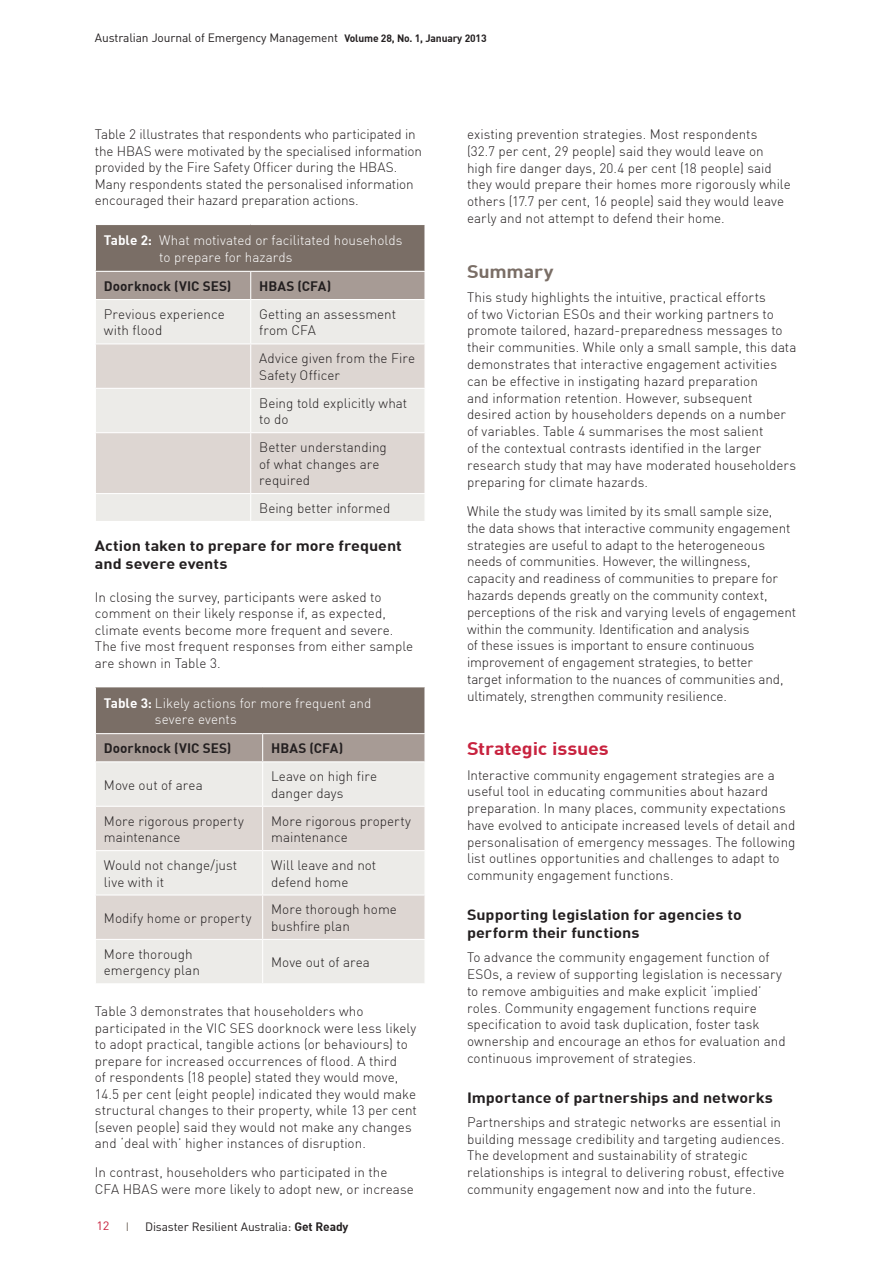
<style>
.page{position:relative;width:893px;height:1263px;background:#fff}
.page>*{position:absolute;margin:0;border:0;box-sizing:border-box;transform-origin:0 0}
.Red_Subheading{font:700 18px "DIN";letter-spacing:-.01em;color:#c8233f;scale:1.1 1}
.Grey_Subheading{font:700 18px "DIN";letter-spacing:-.01em;color:#7a6e66;scale:1.1 1}
.Black_Subheading{font:700 14.7px/18px "DIN";color:#231f20;scale:1.1 1}
.Body_Text{font:300 13.5px/16.8px "DIN";color:#231f20}
.Body_Text-2{font:300 13.5px/16.5px "DIN";color:#fff}
.Body_Text-3{font:700 13.5px "DIN";letter-spacing:.005em;color:#231f20}
.t1{font:12px "DIN";letter-spacing:-.01em;color:#231f20}
.t2{font:12px "DIN";color:#c8233f;scale:1.05 1}
.t3{font:12px "DIN";color:#786d64}
.s1{font-weight:700;font-size:10.5px}
.s2{font-weight:700}
</style>
<div class="page">
<div style="left:95px;top:225px;width:330px;height:46px;background:#7a6e66"></div>
<div style="left:96px;top:300px;width:328px;height:221px;background:#ecebe8"></div>
<svg style="left:96px;top:344px;width:328px;height:149px;background:#e1dcd8"></svg>
<hr style="left:95px;top:225px;width:1px;height:46px;background:#fff">
<hr style="left:424px;top:225px;width:1px;height:46px;background:#fff">
<div style="left:96px;top:271px;width:329px;height:28px;background:#a79b95"></div>
<hr style="left:250px;top:300px;width:1px;height:43px;background:#fff">
<hr style="left:95px;top:343px;width:156px;height:1px;background:#fff">
<hr style="left:251px;top:343px;width:174px;height:1px;background:#fff">
<hr style="left:250px;top:344px;width:1px;height:44px;background:#fff">
<hr style="left:95px;top:388px;width:156px;height:1px;background:#fff">
<hr style="left:251px;top:388px;width:174px;height:1px;background:#fff">
<hr style="left:250px;top:389px;width:1px;height:43px;background:#fff">
<hr style="left:95px;top:432px;width:156px;height:1px;background:#fff">
<hr style="left:251px;top:432px;width:174px;height:1px;background:#fff">
<hr style="left:250px;top:433px;width:1px;height:60px;background:#fff">
<hr style="left:95px;top:493px;width:156px;height:1px;background:#fff">
<hr style="left:251px;top:493px;width:174px;height:1px;background:#fff">
<svg style="left:250px;top:494px;width:1px;height:27px"></svg>
<svg style="left:424px;top:494px;width:1px;height:27px"></svg>
<div style="left:95px;top:687px;width:330px;height:47px;background:#7a6e66"></div>
<div style="left:96px;top:762px;width:328px;height:221px;background:#ecebe8"></div>
<svg style="left:96px;top:807px;width:328px;height:132px;background:#e2ddd9"></svg>
<hr style="left:95px;top:687px;width:1px;height:46px;background:#fff">
<hr style="left:424px;top:687px;width:1px;height:46px;background:#fff">
<hr style="left:95px;top:733px;width:168px;height:1px;background:#fff">
<hr style="left:263px;top:733px;width:162px;height:1px;background:#fff">
<div style="left:96px;top:734px;width:329px;height:27px;background:#a79b95"></div>
<hr style="left:262px;top:762px;width:1px;height:44px;background:#fff">
<hr style="left:95px;top:806px;width:168px;height:1px;background:#fff">
<hr style="left:263px;top:806px;width:162px;height:1px;background:#fff">
<hr style="left:262px;top:807px;width:1px;height:43px;background:#fff">
<hr style="left:95px;top:850px;width:168px;height:1px;background:#fff">
<hr style="left:263px;top:850px;width:162px;height:1px;background:#fff">
<hr style="left:262px;top:851px;width:1px;height:43px;background:#fff">
<hr style="left:95px;top:894px;width:168px;height:1px;background:#fff">
<hr style="left:263px;top:894px;width:162px;height:1px;background:#fff">
<hr style="left:262px;top:895px;width:1px;height:44px;background:#fff">
<hr style="left:95px;top:939px;width:168px;height:1px;background:#fff">
<hr style="left:263px;top:939px;width:162px;height:1px;background:#fff">
<hr style="left:262px;top:940px;width:1px;height:43px;background:#fff">
<p class="t1" style="left:95px;top:31px;width:393px">Australian Journal of Emergency Management <span class="s1">Volume 28, No. 1, January 2013</span></p>
<p class="Body_Text" style="left:95px;top:126px;width:329px">Table 2 illustrates that respondents who participated in the HBAS were motivated by the specialised information provided by the Fire Safety Officer during the HBAS.<br>Many respondents stated the personalised information encouraged their hazard preparation actions.</p>
<p class="Body_Text-2" style="left:159px;top:232px;width:245px;text-indent:-55px"><span class="s2">Table 2:</span> What motivated or facilitated households to prepare for hazards</p>
<p class="Body_Text-3" style="left:104px;top:277px;width:129px">Doorknock (VIC SES)</p>
<p class="Body_Text-3" style="left:259px;top:277px;width:74px">HBAS (CFA)</p>
<p class="Body_Text" style="left:104px;top:306px;width:122px">Previous experience with flood</p>
<p class="Body_Text" style="left:259px;top:306px;width:138px">Getting an assessment from CFA</p>
<p class="Body_Text" style="left:259px;top:350px;width:157px">Advice given from the Fire<br>Safety Officer</p>
<p class="Body_Text" style="left:259px;top:394px;width:150px">Being told explicitly what to do</p>
<p class="Body_Text" style="left:259px;top:439px;width:129px">Better understanding of what changes are required</p>
<p class="Body_Text" style="left:259px;top:499px;width:133px">Being better informed</p>
<p class="Black_Subheading" style="left:95px;top:536px;width:281px">Action taken to prepare for more frequent and severe events</p>
<p class="Body_Text" style="left:95px;top:588px;width:320px">In closing the survey, participants were asked to comment on their likely response if, as expected, climate events become more frequent and severe.<br>The five most frequent responses from either sample are shown in Table 3.</p>
<p class="Body_Text-2" style="left:155px;top:694px;width:218px;text-indent:-51px"><span class="s2">Table 3:</span> Likely actions for more frequent and severe events</p>
<p class="Body_Text-3" style="left:104px;top:740px;width:129px">Doorknock (VIC SES)</p>
<p class="Body_Text-3" style="left:271px;top:740px;width:74px">HBAS (CFA)</p>
<p class="Body_Text" style="left:104px;top:776px;width:100px">Move out of area</p>
<p class="Body_Text" style="left:271px;top:768px;width:108px">Leave on high fire danger days</p>
<p class="Body_Text" style="left:104px;top:812px;width:141px">More rigorous property maintenance</p>
<p class="Body_Text" style="left:271px;top:812px;width:141px">More rigorous property maintenance</p>
<p class="Body_Text" style="left:104px;top:857px;width:135px">Would not change/just live with it</p>
<p class="Body_Text" style="left:271px;top:857px;width:107px">Will leave and not defend home</p>
<p class="Body_Text" style="left:104px;top:909px;width:149px">Modify home or property</p>
<p class="Body_Text" style="left:271px;top:901px;width:127px">More thorough home bushfire plan</p>
<p class="Body_Text" style="left:104px;top:945px;width:97px">More thorough emergency plan</p>
<p class="Body_Text" style="left:271px;top:953px;width:100px">Move out of area</p>
<p class="Body_Text" style="left:95px;top:1003px;width:324px">Table 3 demonstrates that householders who participated in the VIC SES doorknock were less likely to adopt practical, tangible actions (or behaviours) to prepare for increased occurrences of flood. A third<br>of respondents (18 people) stated they would move, 14.5 per cent (eight people) indicated they would make structural changes to their property, while 13 per cent (seven people) said they would not make any changes and ‘deal with’ higher instances of disruption.</p>
<p class="Body_Text" style="left:95px;top:1164px;width:320px">In contrast, householders who participated in the<br>CFA HBAS were more likely to adopt new, or increase</p>
<p class="t2" style="left:96px;top:1218px;width:14px">12</p>
<p class="t3" style="left:126px;top:1219px;width:5px">I</p>
<p class="t1" style="left:145px;top:1219px;width:205px">Disaster Resilient Australia: <span class="s2">Get Ready</span></p>
<p class="Body_Text" style="left:467px;top:126px;width:325px">existing prevention strategies. Most respondents<br>(32.7 per cent, 29 people) said they would leave on high fire danger days, 20.4 per cent (18 people) said they would prepare their homes more rigorously while others (17.7 per cent, 16 people) said they would leave early and not attempt to defend their home.</p>
<p class="Grey_Subheading" style="left:467px;top:259px;width:80px">Summary</p>
<p class="Body_Text" style="left:467px;top:288px;width:331px">This study highlights the intuitive, practical efforts<br>of two Victorian ESOs and their working partners to promote tailored, hazard-preparedness messages to their communities. While only a small sample, this data demonstrates that interactive engagement activities can be effective in instigating hazard preparation<br>and information retention. However, subsequent desired action by householders depends on a number of variables. Table 4 summarises the most salient<br>of the contextual contrasts identified in the larger research study that may have moderated householders preparing for climate hazards.</p>
<p class="Body_Text" style="left:467px;top:503px;width:331px">While the study was limited by its small sample size,<br>the data shows that interactive community engagement strategies are useful to adapt to the heterogeneous needs of communities. However, the willingness, capacity and readiness of communities to prepare for hazards depends greatly on the community context, perceptions of the risk and varying levels of engagement within the community. Identification and analysis<br>of these issues is important to ensure continuous improvement of engagement strategies, to better<br>target information to the nuances of communities and, ultimately, strengthen community resilience.</p>
<p class="Red_Subheading" style="left:467px;top:737px;width:130px">Strategic issues</p>
<p class="Body_Text" style="left:467px;top:766px;width:330px">Interactive community engagement strategies are a useful tool in educating communities about hazard preparation. In many places, community expectations have evolved to anticipate increased levels of detail and personalisation of emergency messages. The following list outlines opportunities and challenges to adapt to community engagement functions.</p>
<p class="Black_Subheading" style="left:467px;top:905px;width:251px">Supporting legislation for agencies to perform their functions</p>
<p class="Body_Text" style="left:467px;top:949px;width:320px">To advance the community engagement function of ESOs, a review of supporting legislation is necessary to remove ambiguities and make explicit ‘implied’ roles. Community engagement functions require specification to avoid task duplication, foster task ownership and encourage an ethos for evaluation and continuous improvement of strategies.</p>
<p class="Black_Subheading" style="left:467px;top:1088px;width:280px">Importance of partnerships and networks</p>
<p class="Body_Text" style="left:467px;top:1113px;width:319px">Partnerships and strategic networks are essential in building message credibility and targeting audiences.<br>The development and sustainability of strategic relationships is integral to delivering robust, effective community engagement now and into the future.</p>
</div>
